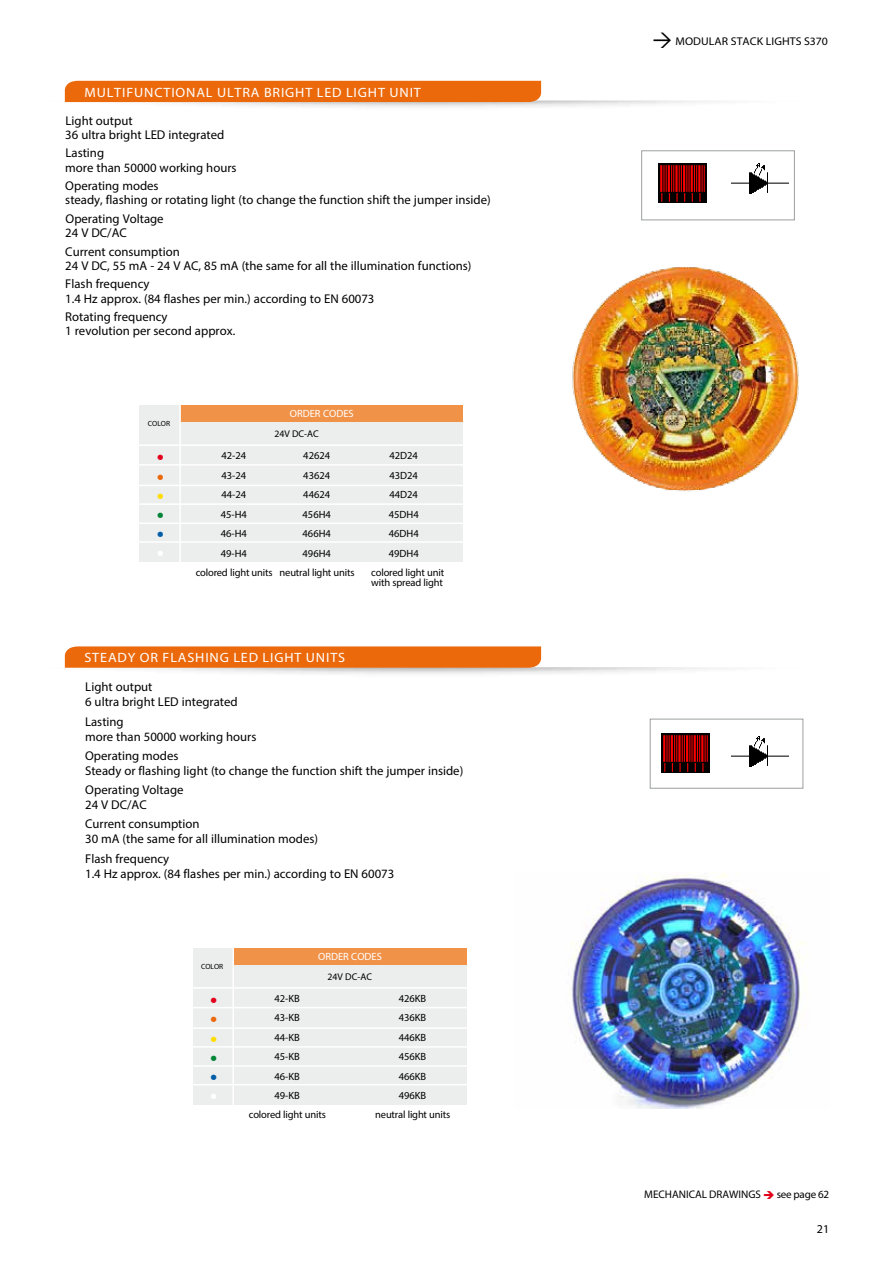
<style>
.page{position:relative;width:893px;height:1263px;background:#fff}
.page>*{position:absolute;margin:0;border:0;box-sizing:border-box;transform-origin:0 0}
.t1{font:25.5px "Myriad Pro";color:#e2001a}
.t2{font:25.5px "Myriad Pro";color:#eb690b}
.t3{font:25.5px "Myriad Pro";color:#fd0}
.t4{font:25.5px "Myriad Pro";color:#008436}
.t5{font:25.5px "Myriad Pro";color:#005ea8}
.t6{font:13.5px "Myriad Pro";letter-spacing:.06em;color:#fff;scale:1.05 1}
.t7{font:12.75px/14.2px "Myriad Pro";color:#000}
.t8{font:12px "Myriad Pro";color:#000}
.t9{font:11.25px "Myriad Pro";letter-spacing:.01em;color:#000;scale:1.05 1}
.t10{font:10.95px "Myriad Pro";letter-spacing:-.02em;color:#000}
.t11{font:10.5px/19.5px "Myriad Pro";color:#000;text-align:justify}
.t12{font:10.5px "Myriad Pro";color:#fff}
.t13{font:9.75px "Myriad Pro";color:#000}
.t14{font:7.5px "Myriad Pro";color:#000}
.s1{color:#e2001a}
</style>
<div class="page">
<div style="left:65px;top:81px;width:476px;height:21px;background:#eb690b"></div>
<svg style="left:65px;top:646px;width:476px;height:22px;background:#eb6e13"></svg>
<img style="left:659px;top:163px;width:47px;height:39px">
<div style="left:641px;top:150px;width:154px;height:70px;border:1px solid #9c9e9f"></div>
<img style="left:731px;top:164px;width:58px;height:30px">
<img style="left:662px;top:733px;width:47px;height:39px">
<div style="left:650px;top:719px;width:153px;height:69px;border:1px solid #9c9e9f"></div>
<img style="left:731px;top:736px;width:58px;height:30px">
<div style="left:193px;top:948px;width:273px;height:157px;background:#eceded"></div>
<div style="left:234px;top:948px;width:232px;height:16px;background:#f19249"></div>
<hr style="left:233px;top:945px;width:1px;height:177px;background:#fff">
<hr style="left:191px;top:987px;width:284px;height:2px;background:#fff">
<hr style="left:191px;top:1007px;width:284px;height:1px;background:#fff">
<hr style="left:191px;top:1027px;width:284px;height:2px;background:#fff">
<hr style="left:191px;top:1046px;width:284px;height:1px;background:#fff">
<hr style="left:191px;top:1065px;width:284px;height:2px;background:#fff">
<hr style="left:191px;top:1084px;width:284px;height:1px;background:#fff">
<img style="left:569px;top:872px;width:237px;height:236px">
<img style="left:572px;top:267px;width:227px;height:225px">
<div style="left:139px;top:405px;width:324px;height:157px;background:#eceded"></div>
<div style="left:180px;top:405px;width:283px;height:17px;background:#f19249"></div>
<hr style="left:179px;top:403px;width:2px;height:176px;background:#fff">
<hr style="left:137px;top:444px;width:335px;height:2px;background:#fff">
<hr style="left:137px;top:464px;width:335px;height:2px;background:#fff">
<hr style="left:137px;top:485px;width:335px;height:1px;background:#fff">
<hr style="left:137px;top:503px;width:335px;height:2px;background:#fff">
<hr style="left:137px;top:522px;width:335px;height:2px;background:#fff">
<hr style="left:137px;top:541px;width:335px;height:2px;background:#fff">
<p class="t6" style="left:84px;top:84px;width:10px">multifunctional</p>
<p class="t6" style="left:217px;top:84px;width:9px">ultra</p>
<p class="t6" style="left:264px;top:84px;width:9px">bright</p>
<p class="t6" style="left:317px;top:84px;width:37px">LED light</p>
<p class="t6" style="left:389px;top:84px;width:9px">unit</p>
<p class="t7" style="left:65px;top:113px;width:161px">light output<br>36 ultra bright LED integrated</p>
<p class="t7" style="left:65px;top:146px;width:173px">lasting<br>more than 50000 working hours</p>
<p class="t7" style="left:65px;top:179px;width:427px">Operating modes<br>steady, flashing or rotating light (to change the function shift the jumper inside)</p>
<p class="t7" style="left:65px;top:211px;width:100px">operating Voltage<br>24 V DC/AC</p>
<p class="t7" style="left:65px;top:244px;width:408px">Current consumption<br>24 V DC, 55 mA - 24 V AC, 85 mA (the same for all the illumination functions)</p>
<p class="t7" style="left:65px;top:277px;width:311px">Flash frequency<br>1.4 Hz approx. (84 flashes per min.) according to EN 60073</p>
<p class="t7" style="left:65px;top:310px;width:172px">Rotating frequency<br>1 revolution per second approx.</p>
<p class="t14" style="left:148px;top:419px;width:24px">COLOR</p>
<h1 class="t1" style="left:157px;top:440px;width:9px">•</h1>
<h1 class="t2" style="left:157px;top:459px;width:9px">•</h1>
<h1 class="t3" style="left:157px;top:478px;width:9px">•</h1>
<h1 class="t4" style="left:157px;top:498px;width:9px">•</h1>
<h1 class="t5" style="left:157px;top:517px;width:9px">•</h1>
<p class="t12" style="left:290px;top:407px;width:65px">ORDER CODES</p>
<p class="t13" style="left:274px;top:428px;width:46px">24V DC-AC</p>
<p class="t11" style="left:221px;top:446px;width:28px">42-24<br>43-24<br>44-24<br>45-H4<br>46-H4<br>49-H4</p>
<p class="t11" style="left:303px;top:446px;width:30px">42624<br>43624<br>44624<br>456H4<br>466H4<br>496H4</p>
<p class="t11" style="left:196px;top:562px;width:160px">colored light units neutral light units</p>
<p class="t11" style="left:389px;top:446px;width:30px">42D24</p>
<p class="t11" style="left:389px;top:465px;width:30px">43D24</p>
<p class="t11" style="left:389px;top:485px;width:30px">44D24</p>
<p class="t11" style="left:389px;top:504px;width:31px">45DH4</p>
<p class="t11" style="left:389px;top:524px;width:31px">46DH4</p>
<p class="t11" style="left:389px;top:543px;width:31px">49DH4</p>
<p class="t11" style="left:371px;top:562px;width:74px">colored light unit</p>
<p class="t11" style="left:371px;top:572px;width:73px">with spread light</p>
<p class="t6" style="left:84px;top:649px;width:84px">STEADY or flashing</p>
<p class="t6" style="left:233px;top:649px;width:37px">LED light</p>
<p class="t6" style="left:306px;top:649px;width:9px">units</p>
<p class="t7" style="left:85px;top:679px;width:154px;line-height:15px">light output<br>6 ultra bright LED integrated</p>
<p class="t7" style="left:85px;top:713px;width:173px;line-height:15px">Lasting<br>more than 50000 working hours</p>
<p class="t7" style="left:85px;top:748px;width:380px;line-height:15px">Operating modes<br>Steady or flashing light (to change the function shift the jumper inside)</p>
<p class="t7" style="left:85px;top:782px;width:100px;line-height:15px">operating Voltage<br>24 V DC/AC</p>
<p class="t7" style="left:85px;top:816px;width:234px;line-height:15px">Current consumption<br>30 mA (the same for all illumination modes)</p>
<p class="t7" style="left:85px;top:850px;width:311px;line-height:15px">Flash frequency<br>1.4 Hz approx. (84 flashes per min.) according to EN 60073</p>
<p class="t14" style="left:201px;top:961px;width:24px">COLOR</p>
<h1 class="t1" style="left:210px;top:983px;width:9px">•</h1>
<h1 class="t2" style="left:210px;top:1002px;width:9px">•</h1>
<h1 class="t3" style="left:210px;top:1021px;width:9px">•</h1>
<h1 class="t4" style="left:210px;top:1040px;width:9px">•</h1>
<h1 class="t5" style="left:210px;top:1059px;width:9px">•</h1>
<p class="t12" style="left:318px;top:950px;width:65px">ORDER CODES</p>
<p class="t13" style="left:327px;top:971px;width:46px">24V DC-AC</p>
<p class="t11" style="left:274px;top:988px;width:27px">42-KB 43-KB 44-KB 45-KB 46-KB 49-KB</p>
<p class="t11" style="left:399px;top:988px;width:29px">426KB 436KB 446KB 456KB 466KB 496KB</p>
<p class="t11" style="left:249px;top:1105px;width:78px">colored light units</p>
<p class="t11" style="left:375px;top:1105px;width:77px">neutral light units</p>
<p class="t9" style="left:675px;top:34px;width:147px">MODULAR STACK LIGHTS S370</p>
<p class="t10" style="left:644px;top:1188px;width:16px">Mechanical</p>
<p class="t10" style="left:709px;top:1188px;width:15px">Drawings</p>
<p class="t10" style="left:763px;top:1188px;width:68px"><span class="s1">➔</span> see page 62</p>
<p class="t8" style="left:817px;top:1221px;width:14px">21</p>
</div>
